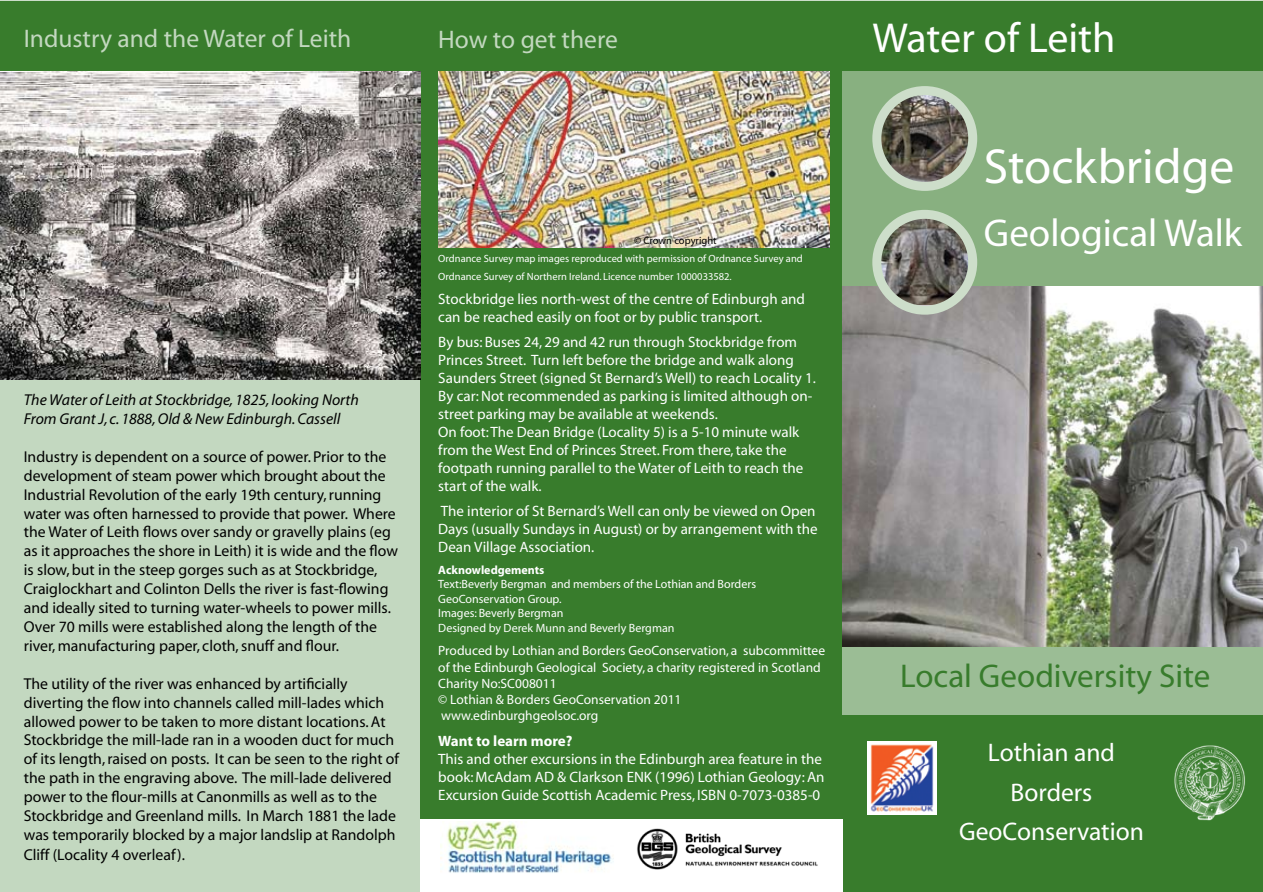
<style>
.page{position:relative;width:1263px;height:892px;background:#fff}
.page>*{position:absolute;margin:0;border:0;box-sizing:border-box;transform-origin:0 0}
.t1{font:49.5px "Myriad";color:#fff}
.t2{font:42px "Myriad";color:#fff}
.t3{font:39px "Myriad";color:#fff}
.t4{font:33px "Myriad";color:#387c2c}
.t5{font:25.5px "Myriad";color:#c3d8c0}
.t6{font:25.5px/39px "Myriad";color:#fff;text-align:center}
.t7{font:15.75px/18.9px "Myriad";color:#000}
.t8{font:italic 15.75px/18.9px "Myriad";color:#000}
.t9{font:15px/18px "Myriad";color:#fff}
.t10{font:700 15px "Myriad";color:#fff}
.t11{font:13.5px/16.2px "Myriad";color:#fff}
.t12{font:12px/14.4px "Myriad";color:#fff}
.t13{font:700 12px "Myriad";color:#fff}
.t14{font:10.5px/18px "Myriad";color:#fff}
.t15{font:10.5px "Myriad";color:#000}
</style>
<div class="page">
<div style="left:0;top:71px;width:420px;height:821px;background:#c3d8c0"></div>
<div style="left:420px;top:68px;width:422px;height:824px;background:#387c2c"></div>
<div style="left:0;top:0;width:1262px;height:71px;background:#387c2c"></div>
<div style="left:842px;top:71px;width:420px;height:217px;background:#88b080"></div>
<img style="left:842px;top:286px;width:420px;height:361px">
<div style="left:842px;top:647px;width:420px;height:72px;background:#9bbd95"></div>
<div style="left:838px;top:715px;width:424px;height:177px;background:#387c2c"></div>
<img style="left:876px;top:91px;width:96px;height:95px;border-radius:48px">
<div style="left:872px;top:86px;width:104px;height:105px;border:9px solid #cddeca;border-radius:50%"></div>
<img style="left:876px;top:216px;width:96px;height:89px">
<div style="left:872px;top:210px;width:104px;height:105px;border:9px solid #cddeca;border-radius:50%"></div>
<img style="left:867px;top:741px;width:68px;height:73px">
<img style="left:1174px;top:745px;width:71px;height:76px">
<div style="left:420px;top:820px;width:422px;height:72px;background:#fff"></div>
<img style="left:0;top:71px;width:420px;height:308px">
<img style="left:438px;top:71px;width:391px;height:177px">
<svg style="left:0;top:0;width:1262px;height:1px"></svg>
<img style="left:440px;top:822px;width:174px;height:51px">
<img style="left:637px;top:828px;width:181px;height:42px">
<h3 class="t5" style="left:24px;top:26px;width:329px">Industry and the Water of Leith</h3>
<h3 class="t5" style="left:438px;top:27px;width:181px">How to get there</h3>
<p class="t8" style="left:24px;top:391px;width:336px">The Water of Leith at Stockbridge, 1825, looking North<br>From Grant J, c. 1888, Old &amp; New Edinburgh. Cassell</p>
<p class="t7" style="left:24px;top:448px;width:375px">Industry is dependent on a source of power. Prior to the development of steam power which brought about the Industrial Revolution of the early 19th century, running water was often harnessed to provide that power. Where the Water of Leith flows over sandy or gravelly plains (eg as it approaches the shore in Leith) it is wide and the flow is slow, but in the steep gorges such as at Stockbridge, Craiglockhart and Colinton Dells the river is fast-flowing and ideally sited to turning water-wheels to power mills.<br>Over 70 mills were established along the length of the river, manufacturing paper, cloth, snuff and flour.</p>
<p class="t7" style="left:24px;top:674px;width:377px">The utility of the river was enhanced by artificially diverting the flow into channels called mill-lades which allowed power to be taken to more distant locations. At Stockbridge the mill-lade ran in a wooden duct for much of its length, raised on posts. It can be seen to the right of the path in the engraving above. The mill-lade delivered power to the flour-mills at Canonmills as well as to the Stockbridge and Greenland mills. In March 1881 the lade was temporarily blocked by a major landslip at Randolph Cliff (Locality 4 overleaf).</p>
<p class="t15" style="left:634px;top:235px;width:84px">© Crown copyright</p>
<p class="t14" style="left:438px;top:250px;width:366px">Ordnance Survey map images reproduced with permission of Ordnance Survey and<br>Ordnance Survey of Northern Ireland. Licence number 1000033582.</p>
<p class="t9" style="left:438px;top:291px;width:368px">Stockbridge lies north-west of the centre of Edinburgh and can be reached easily on foot or by public transport.</p>
<p class="t9" style="left:438px;top:333px;width:379px">By bus: Buses 24, 29 and 42 run through Stockbridge from Princes Street. Turn left before the bridge and walk along Saunders Street (signed St Bernard’s Well) to reach Locality 1.<br>By car: Not recommended as parking is limited although on&shy;street parking may be available at weekends.<br>On foot: The Dean Bridge (Locality 5) is a 5-10 minute walk from the West End of Princes Street. From there, take the footpath running parallel to the Water of Leith to reach the start of the walk.</p>
<p class="t9" style="left:438px;top:503px;width:380px">The interior of St Bernard’s Well can only be viewed on Open<br>Days (usually Sundays in August) or by arrangement with the<br>Dean Village Association.</p>
<p class="t13" style="left:438px;top:564px;width:108px">Acknowledgements</p>
<p class="t12" style="left:438px;top:578px;width:319px">Text:Beverly Bergman and members of the Lothian and Borders GeoConservation Group.<br>Images: Beverly Bergman<br>Designed by Derek Munn and Beverly Bergman</p>
<p class="t11" style="left:438px;top:643px;width:388px">Produced by Lothian and Borders GeoConservation, a subcommittee of the Edinburgh Geological Society, a charity registered in Scotland Charity No:SC008011<br>© Lothian &amp; Borders GeoConservation 2011 www.edinburghgeolsoc.org</p>
<p class="t10" style="left:438px;top:733px;width:136px">Want to learn more?</p>
<p class="t9" style="left:438px;top:750px;width:387px">This and other excursions in the Edinburgh area feature in the book: McAdam AD &amp; Clarkson ENK (1996) Lothian Geology: An<br>Excursion Guide Scottish Academic Press, ISBN 0-7073-0385-0</p>
<h2 class="t2" style="left:872px;top:17px;width:245px">Water of Leith</h2>
<h1 class="t1" style="left:983px;top:142px;width:252px">Stockbridge</h1>
<h3 class="t3" style="left:983px;top:213px;width:260px">Geological Walk</h3>
<h3 class="t4" style="left:900px;top:660px;width:311px">Local Geodiversity Site</h3>
<h3 class="t6" style="left:958px;top:734px;width:186px">Lothian and<br>Borders<br>GeoConservation</h3>
</div>
